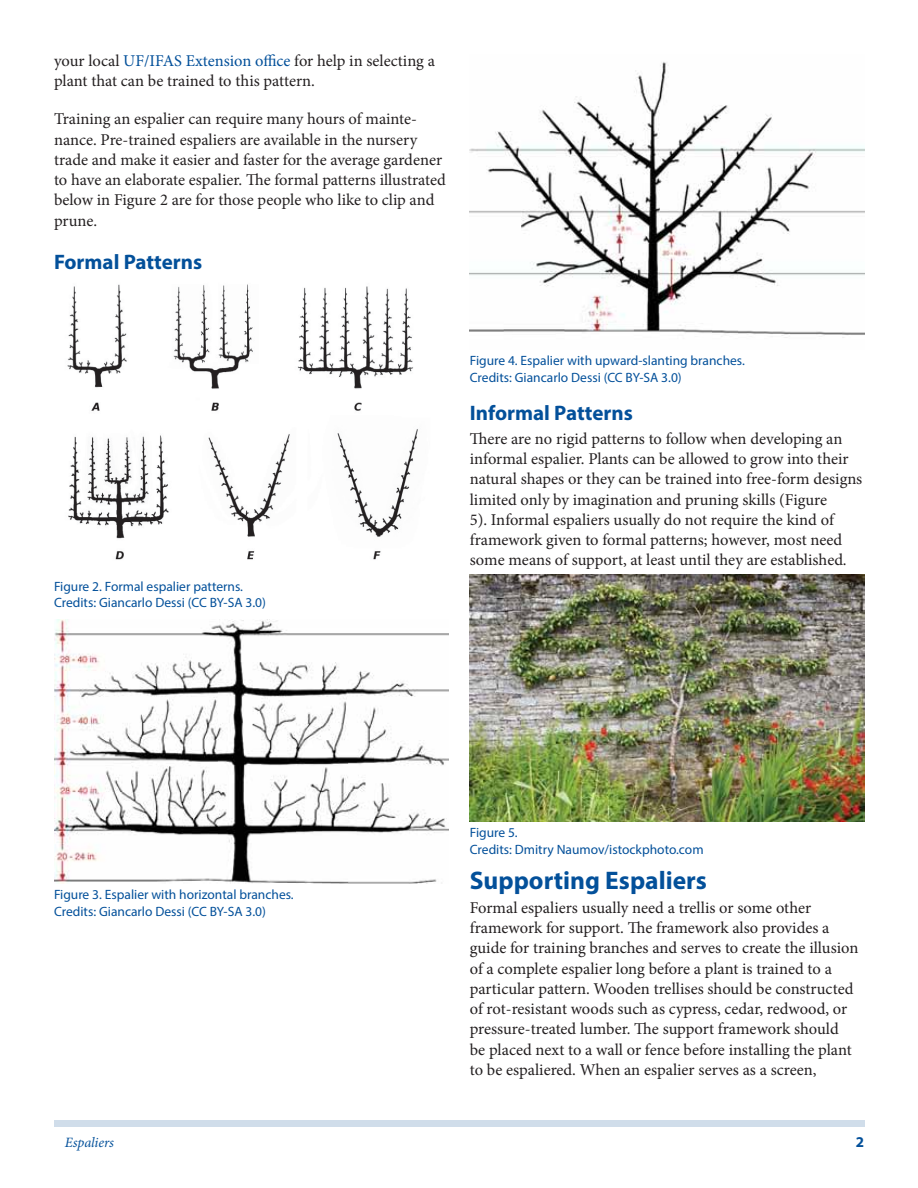
<style>
.page{position:relative;width:918px;height:1188px;background:#fff}
.page>*{position:absolute;margin:0;border:0;box-sizing:border-box;transform-origin:0 0}
.t1{font:700 25.5px "Myriad Pro";color:#03509a}
.t2{font:700 21px "Myriad Pro";color:#03509a}
.t3{font:16.5px/20.2px "Minion Pro";color:#231f20}
.t4{font:700 15px "Myriad Pro";color:#03509a}
.t5{font:italic 14.25px "Minion Pro";color:#03509a}
.t6{font:13.5px/16.5px "Myriad Pro";color:#03509a}
.s1{color:#03509a}
</style>
<div class="page">
<div style="left:54px;top:1120px;width:810px;height:7px;background:#d0ddea"></div>
<img style="left:67px;top:284px;width:351px;height:276px">
<img style="left:54px;top:620px;width:394px;height:264px">
<img style="left:470px;top:62px;width:394px;height:276px">
<img style="left:470px;top:574px;width:394px;height:248px">
<p class="t3" style="left:54px;top:52px;width:382px">your local <span class="s1">UF/IFAS Extension office</span> for help in selecting a plant that can be trained to this pattern.</p>
<p class="t3" style="left:54px;top:110px;width:393px">Training an espalier can require many hours of mainte&shy;nance. Pre-trained espaliers are available in the nursery trade and make it easier and faster for the average gardener to have an elaborate espalier. The formal patterns illustrated below in Figure 2 are for those people who like to clip and prune.</p>
<p class="t2" style="left:54px;top:254px;width:150px">Formal Patterns</p>
<p class="t6" style="left:54px;top:579px;width:213px">Figure 2. Formal espalier patterns.<br>Credits: Giancarlo Dessi (CC BY-SA 3.0)</p>
<p class="t6" style="left:470px;top:353px;width:277px">Figure 4. Espalier with upward-slanting branches.<br>Credits: Giancarlo Dessi (CC BY-SA 3.0)</p>
<p class="t2" style="left:470px;top:405px;width:165px">Informal Patterns</p>
<p class="t3" style="left:470px;top:430px;width:394px">There are no rigid patterns to follow when developing an informal espalier. Plants can be allowed to grow into their natural shapes or they can be trained into free-form designs limited only by imagination and pruning skills (Figure<br>5). Informal espaliers usually do not require the kind of framework given to formal patterns; however, most need some means of support, at least until they are established.</p>
<p class="t6" style="left:54px;top:887px;width:241px">Figure 3. Espalier with horizontal branches.<br>Credits: Giancarlo Dessi (CC BY-SA 3.0)</p>
<p class="t6" style="left:470px;top:825px;width:235px">Figure 5.<br>Credits: Dmitry Naumov/istockphoto.com</p>
<h1 class="t1" style="left:470px;top:871px;width:239px">Supporting Espaliers</h1>
<p class="t3" style="left:470px;top:899px;width:390px">Formal espaliers usually need a trellis or some other framework for support. The framework also provides a guide for training branches and serves to create the illusion of a complete espalier long before a plant is trained to a particular pattern. Wooden trellises should be constructed of rot-resistant woods such as cypress, cedar, redwood, or pressure-treated lumber. The support framework should be placed next to a wall or fence before installing the plant to be espaliered. When an espalier serves as a screen,</p>
<p class="t5" style="left:65px;top:1134px;width:51px">Espaliers</p>
<p class="t4" style="left:856px;top:1137px;width:10px">2</p>
</div>
